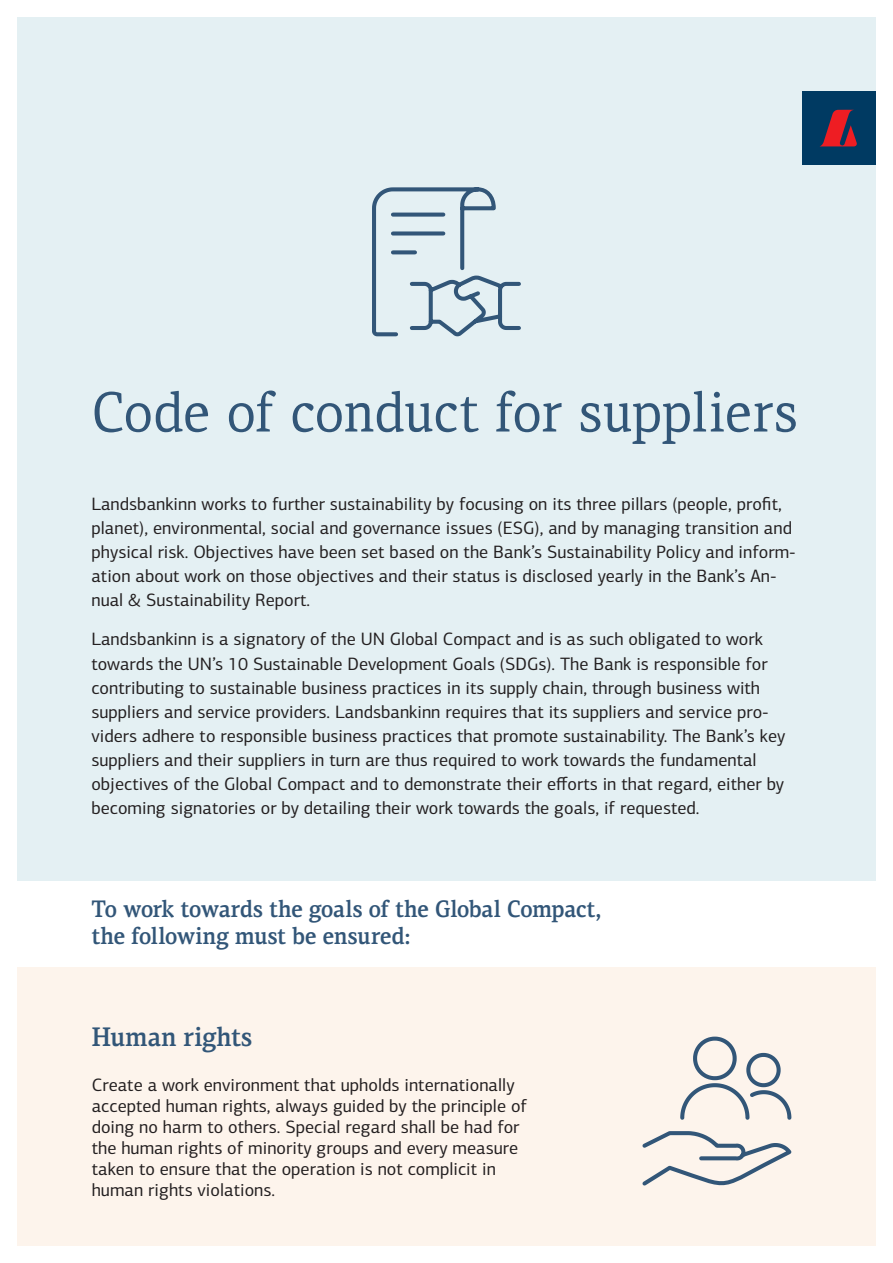
<style>
.page{position:relative;width:893px;height:1263px;background:#fff}
.page>*{position:absolute;margin:0;border:0;box-sizing:border-box;transform-origin:0 0}
.Inngangur_-_Shift{font:57px "LB Centro Serif Cond";letter-spacing:.01em;color:#325678}
.Inngangur_-_Shift-2{font:500 27px "LB Centro Serif Cond";letter-spacing:.01em;color:#325678}
.Inngangur_-_Shift-3{font:500 24px/27px "LB Centro Serif Cond";color:#325678}
.Heading_2{font:18px/24px "LB Centro Sans";color:#231f20}
.Heading_3{font:18px/21px "LB Centro Sans";color:#231f20}
</style>
<div class="page">
<div style="left:17px;top:17px;width:859px;height:864px;background:#e4f0f3"></div>
<div style="left:17px;top:967px;width:859px;height:279px;background:#fdf4ec"></div>
<div style="left:803px;top:91px;width:73px;height:74px;background:#003a62"></div>
<svg style="left:819px;top:110px;width:38px;height:37px"></svg>
<svg style="left:372px;top:187px;width:149px;height:150px"></svg>
<svg style="left:642px;top:1036px;width:150px;height:150px"></svg>
<p class="Inngangur_-_Shift" style="left:92px;top:379px;width:707px">Code of conduct for suppliers</p>
<p class="Heading_2" style="left:91px;top:492px;width:706px">Landsbankinn works to further sustainability by focusing on its three pillars (people, profit, planet), environmental, social and governance issues (ESG), and by managing transition and physical risk. Objectives have been set based on the Bank’s Sustainability Policy and inform&shy;ation about work on those objectives and their status is disclosed yearly in the Bank’s An&shy;nual &amp; Sustainability Report.</p>
<p class="Heading_2" style="left:91px;top:627px;width:695px">Landsbankinn is a signatory of the UN Global Compact and is as such obligated to work towards the UN’s 10 Sustainable Development Goals (SDGs). The Bank is responsible for contributing to sustainable business practices in its supply chain, through business with suppliers and service providers. Landsbankinn requires that its suppliers and service pro&shy;viders adhere to responsible business practices that promote sustainability. The Bank’s key suppliers and their suppliers in turn are thus required to work towards the fundamental objectives of the Global Compact and to demonstrate their efforts in that regard, either by becoming signatories or by detailing their work towards the goals, if requested.</p>
<p class="Inngangur_-_Shift-3" style="left:92px;top:896px;width:511px">To work towards the goals of the Global Compact, the following must be ensured:</p>
<p class="Inngangur_-_Shift-2" style="left:92px;top:1021px;width:162px">Human rights</p>
<p class="Heading_3" style="left:92px;top:1074px;width:437px">Create a work environment that upholds internationally accepted human rights, always guided by the principle of doing no harm to others. Special regard shall be had for the human rights of minority groups and every measure taken to ensure that the operation is not complicit in human rights violations.</p>
</div>
